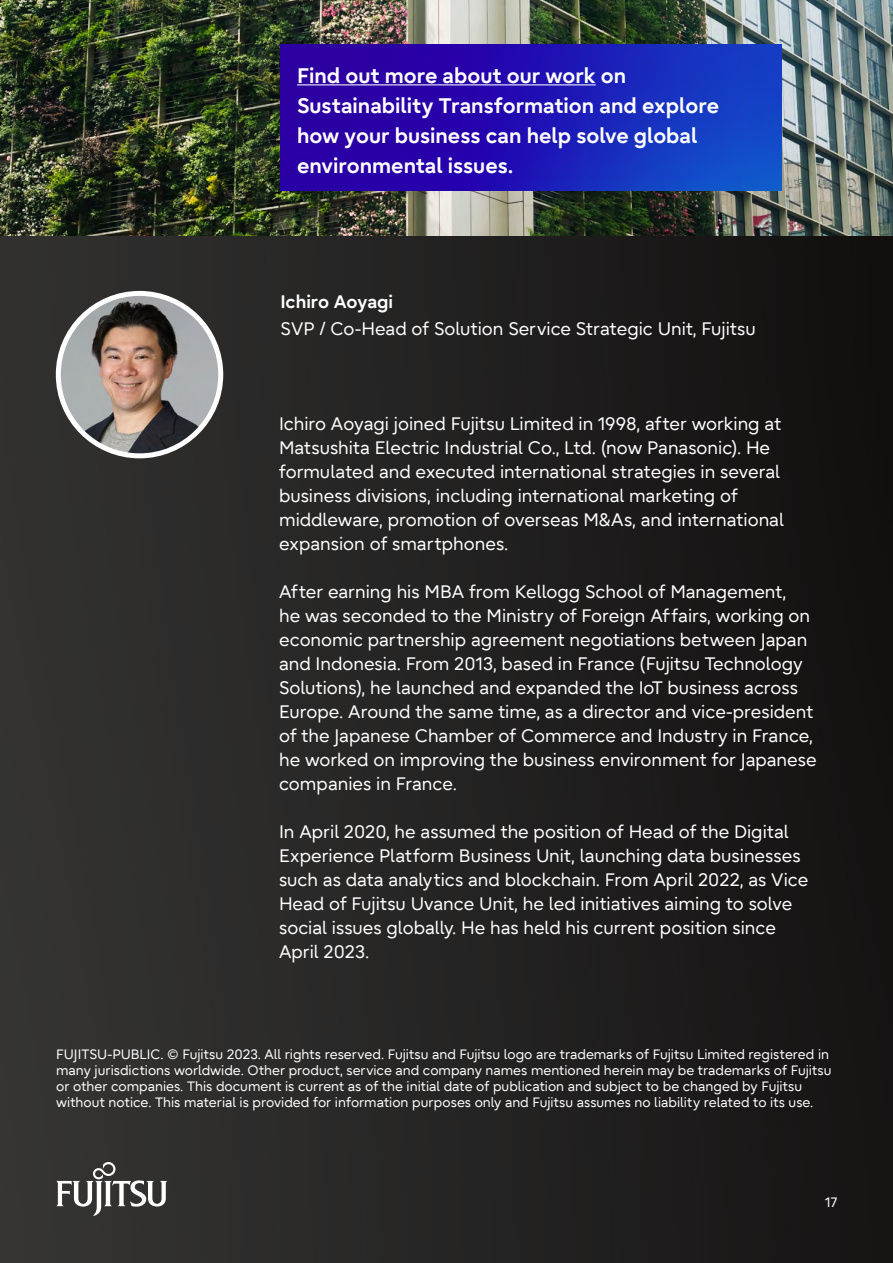
<style>
.page{position:relative;width:893px;height:1263px;background:#fff}
.page>*{position:absolute;margin:0;border:0;box-sizing:border-box;transform-origin:0 0}
.t1{font:700 21px/30px "Fujitsu Infinity Pro";color:#fff}
.t2{font:18px/24px "Fujitsu Infinity Pro";color:#fff}
.t3{font:700 18px "Fujitsu Infinity Pro";color:#fff}
.t4{font:13.5px/16.2px "Fujitsu Infinity Pro";color:#fff}
</style>
<div class="page">
<img style="left:0;top:0;width:893px;height:1263px">
<svg style="left:56px;top:1162px;width:111px;height:54px"></svg>
<img style="left:58px;top:293px;width:163px;height:163px;border-radius:81px">
<div style="left:56px;top:291px;width:167px;height:167px;border:5px solid #fff;border-radius:50%"></div>
<img style="left:280px;top:44px;width:501px;height:147px">
<hr style="left:297px;top:84px;width:299px;height:1px;background:#fff">
<p class="t1" style="left:297px;top:60px;width:424px">Find out more about our work on Sustainability Transformation and explore how your business can help solve global environmental issues.</p>
<p class="t3" style="left:280px;top:290px;width:114px">Ichiro Aoyagi</p>
<p class="t2" style="left:280px;top:317px;width:477px">SVP / Co-Head of Solution Service Strategic Unit, Fujitsu</p>
<p class="t2" style="left:279px;top:412px;width:506px">Ichiro Aoyagi joined Fujitsu Limited in 1998, after working at Matsushita Electric Industrial Co., Ltd. (now Panasonic). He formulated and executed international strategies in several business divisions, including international marketing of middleware, promotion of overseas M&amp;As, and international expansion of smartphones.</p>
<p class="t2" style="left:279px;top:580px;width:539px">After earning his MBA from Kellogg School of Management,<br>he was seconded to the Ministry of Foreign Af fairs, working on economic partnership agreement negotiations between Japan and Indonesia. From 2013, based in France (Fujitsu Technology Solutions), he launched and expanded the IoT business across Europe. Around the same time, as a director and vice-president of the Japanese Chamber of Commerce and Industry in France, he worked on improving the business environment for Japanese companies in France.</p>
<p class="t2" style="left:279px;top:820px;width:531px">In April 2020, he assumed the position of Head of the Digital Experience Platform Business Unit, launching data businesses such as data analytics and blockchain. From April 2022, as Vice Head of Fujitsu Uvance Unit, he led initiatives aiming to solve social issues globally. He has held his current position since April 2023.</p>
<p class="t4" style="left:56px;top:1046px;width:777px">FUJITSU-PUBLIC. © Fujitsu 2023. All rights reserved. Fujitsu and Fujitsu logo are trademarks of Fujitsu Limited registered in many jurisdictions worldwide. Other product, service and company names mentioned herein may be trademarks of Fujitsu or other companies. This document is current as of the initial date of publication and subject to be changed by Fujitsu without notice. This material is provided for information purposes only and Fujitsu assumes no liability related to its use.</p>
<p class="t4" style="left:825px;top:1194px;width:13px">17</p>
</div>
